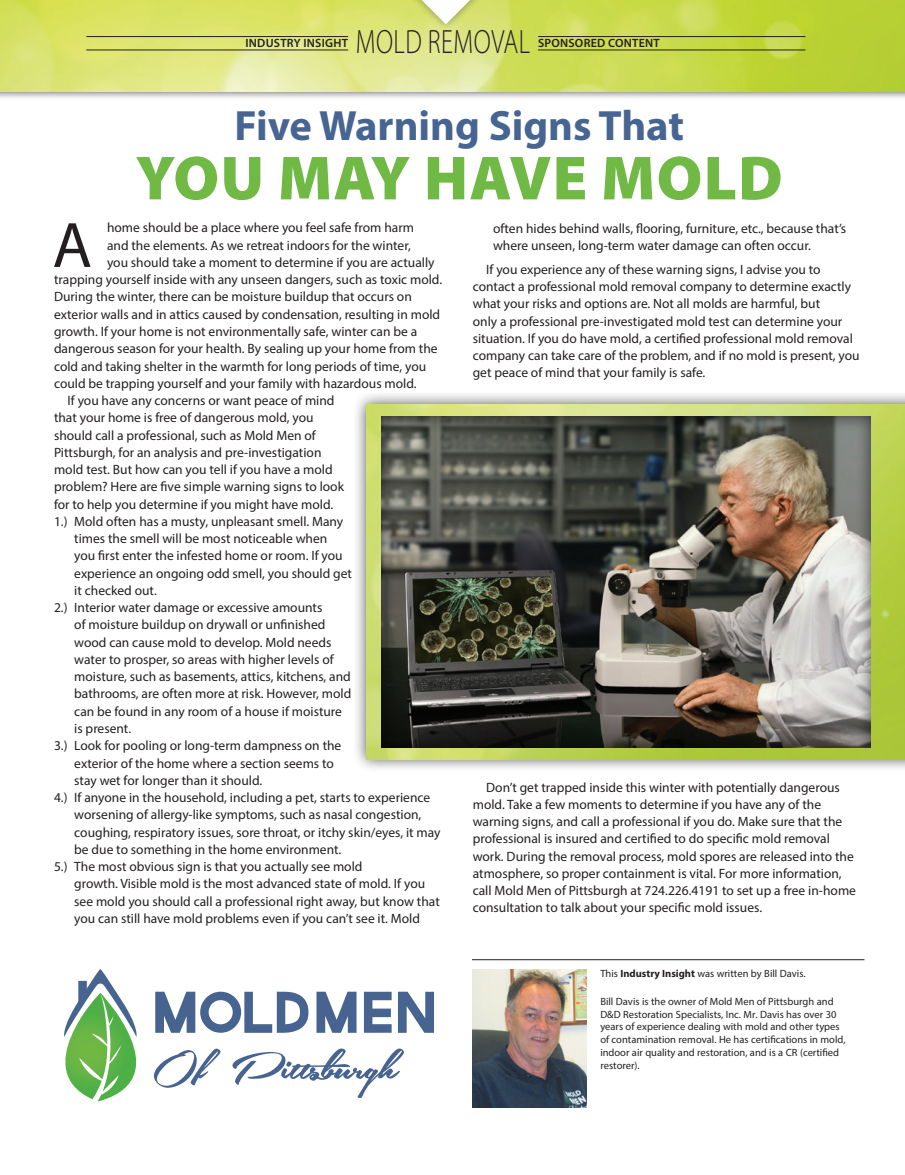
<style>
.page{position:relative;width:905px;height:1175px;background:#fff}
.page>*{position:absolute;margin:0;border:0;box-sizing:border-box;transform-origin:0 0}
.t1{font:64.65px "Myriad Pro";color:#231f20}
.t2{font:900 62.7px "Myriad Pro";letter-spacing:.02em;color:#6fb944}
.t3{font:55.95px "Governor";letter-spacing:-.06em;color:#476491}
.t4{font:700 42.6px "Myriad Pro";color:#466592}
.t5{font:300 33.75px "Myriad Pro";letter-spacing:.02em;color:#231f20;scale:.75 1}
.t6{font:13.5px/17.2px "Myriad Pro";color:#231f20}
.t7{font:600 12px "Myriad Pro";letter-spacing:.02em;color:#231f20}
.t8{font:10.5px/12.8px "Myriad Pro";color:#231f20}
.s1{font-weight:700}
</style>
<div class="page">
<div style="left:0;top:0;width:904px;height:100px;background:#231f20;opacity:.75"></div>
<img style="left:0;top:0;width:904px;height:92px">
<img style="left:472px;top:969px;width:115px;height:138px">
<hr style="left:472px;top:959px;width:392px;height:1px;background:#231f20">
<hr style="left:538px;top:50px;width:267px;height:1px;background:#231f20">
<hr style="left:86px;top:50px;width:262px;height:1px;background:#231f20">
<hr style="left:538px;top:36px;width:267px;height:1px;background:#231f20">
<hr style="left:86px;top:36px;width:262px;height:1px;background:#231f20">
<div style="left:401px;top:0;width:89px;height:32px;background:#231f20;opacity:.39"></div>
<svg style="left:421px;top:0;width:49px;height:24px"></svg>
<div style="left:353px;top:391px;width:551px;height:382px;background:#231f20;opacity:.75"></div>
<img style="left:366px;top:405px;width:538px;height:354px">
<div style="left:381px;top:415px;width:492px;height:335px;background:#231f20;opacity:.75"></div>
<svg style="left:64px;top:969px;width:156px;height:132px"></svg>
<svg style="left:232px;top:1048px;width:172px;height:50px"></svg>
<p class="t7" style="left:245px;top:36px;width:104px">INDUSTRY INSIGHT</p>
<h3 class="t5" style="left:356px;top:23px;width:234px">MOLD REMOVAL</h3>
<p class="t7" style="left:538px;top:36px;width:123px">SPONSORED CONTENT</p>
<h3 class="t4" style="left:234px;top:98px;width:451px">Five Warning Signs That</h3>
<h2 class="t2" style="left:136px;top:136px;width:648px">YOU MAY HAVE MOLD</h2>
<h1 class="t1" style="left:52px;top:205px;width:41px">A</h1>
<p class="t6" style="left:107px;top:219px;width:308px">home should be a place where you feel safe from harm</p>
<p class="t6" style="left:107px;top:236px;width:305px">and the elements. As we retreat indoors for the winter,</p>
<p class="t6" style="left:107px;top:253px;width:329px">you should take a moment to determine if you are actually</p>
<p class="t6" style="left:54px;top:271px;width:389px">trapping yourself inside with any unseen dangers, such as toxic mold.</p>
<p class="t6" style="left:54px;top:288px;width:359px">During the winter, there can be moisture buildup that occurs on</p>
<p class="t6" style="left:54px;top:305px;width:388px">exterior walls and in attics caused by condensation, resulting in mold</p>
<p class="t6" style="left:54px;top:322px;width:365px">growth. If your home is not environmentally safe, winter can be a</p>
<p class="t6" style="left:54px;top:340px;width:385px">dangerous season for your health. By sealing up your home from the</p>
<p class="t6" style="left:54px;top:357px;width:374px">cold and taking shelter in the warmth for long periods of time, you</p>
<p class="t6" style="left:54px;top:374px;width:364px">could be trapping yourself and your family with hazardous mold.</p>
<p class="t6" style="left:67px;top:392px;width:268px">If you have any concerns or want peace of mind</p>
<p class="t6" style="left:54px;top:409px;width:261px">that your home is free of dangerous mold, you</p>
<p class="t6" style="left:54px;top:426px;width:263px">should call a professional, such as Mold Men of</p>
<p class="t6" style="left:54px;top:443px;width:269px">Pittsburgh, for an analysis and pre-investigation</p>
<p class="t6" style="left:54px;top:461px;width:280px">mold test. But how can you tell if you have a mold</p>
<p class="t6" style="left:54px;top:478px;width:291px">problem? Here are five simple warning signs to look</p>
<p class="t6" style="left:54px;top:495px;width:281px">for to help you determine if you might have mold.</p>
<p class="t6" style="left:54px;top:512px;width:291px">1.) Mold often has a musty, unpleasant smell. Many</p>
<p class="t6" style="left:74px;top:530px;width:254px">times the smell will be most noticeable when</p>
<p class="t6" style="left:74px;top:547px;width:270px">you first enter the infested home or room. If you</p>
<p class="t6" style="left:74px;top:564px;width:279px">experience an ongoing odd smell, you should get</p>
<p class="t6" style="left:74px;top:581px;width:84px">it checked out.</p>
<p class="t6" style="left:54px;top:599px;width:270px">2.) Interior water damage or excessive amounts</p>
<p class="t6" style="left:74px;top:616px;width:253px">of moisture buildup on drywall or unfinished</p>
<p class="t6" style="left:74px;top:633px;width:259px">wood can cause mold to develop. Mold needs</p>
<p class="t6" style="left:74px;top:650px;width:261px">water to prosper, so areas with higher levels of</p>
<p class="t6" style="left:74px;top:668px;width:278px">moisture, such as basements, attics, kitchens, and</p>
<p class="t6" style="left:74px;top:685px;width:278px">bathrooms, are often more at risk. However, mold</p>
<p class="t6" style="left:74px;top:702px;width:269px">can be found in any room of a house if moisture</p>
<p class="t6" style="left:74px;top:719px;width:58px">is present.</p>
<p class="t6" style="left:54px;top:737px;width:289px">3.) Look for pooling or long-term dampness on the</p>
<p class="t6" style="left:74px;top:754px;width:261px">exterior of the home where a section seems to</p>
<p class="t6" style="left:74px;top:771px;width:189px">stay wet for longer than it should.</p>
<p class="t6" style="left:54px;top:788px;width:378px">4.) If anyone in the household, including a pet, starts to experience</p>
<p class="t6" style="left:74px;top:806px;width:348px">worsening of allergy-like symptoms, such as nasal congestion,</p>
<p class="t6" style="left:74px;top:823px;width:368px">coughing, respiratory issues, sore throat, or itchy skin/eyes, it may</p>
<p class="t6" style="left:74px;top:840px;width:268px">be due to something in the home environment.</p>
<p class="t6" style="left:54px;top:857px;width:310px">5.) The most obvious sign is that you actually see mold</p>
<p class="t6" style="left:74px;top:875px;width:352px">growth. Visible mold is the most advanced state of mold. If you</p>
<p class="t6" style="left:74px;top:892px;width:367px">see mold you should call a professional right away, but know that</p>
<p class="t6" style="left:74px;top:909px;width:347px">you can still have mold problems even if you can’t see it. Mold</p>
<h3 class="t3" style="left:150px;top:980px;width:291px">MOLDMEN</h3>
<p class="t6" style="left:493px;top:219px;width:355px">often hides behind walls, flooring, furniture, etc., because that’s where unseen, long-term water damage can often occur.</p>
<p class="t6" style="left:472px;top:260px;width:388px;text-indent:14px">If you experience any of these warning signs, I advise you to contact a professional mold removal company to determine exactly what your risks and options are. Not all molds are harmful, but<br>only a professional pre-investigated mold test can determine your situation. If you do have mold, a certified professional mold removal company can take care of the problem, and if no mold is present, you get peace of mind that your family is safe.</p>
<p class="t6" style="left:472px;top:778px;width:385px;text-indent:14px">Don’t get trapped inside this winter with potentially dangerous mold. Take a few moments to determine if you have any of the warning signs, and call a professional if you do. Make sure that the professional is insured and certified to do specific mold removal work. During the removal process, mold spores are released into the atmosphere, so proper containment is vital. For more information, call Mold Men of Pittsburgh at 724.226.4191 to set up a free in-home consultation to talk about your specific mold issues.</p>
<p class="t8" style="left:600px;top:967px;width:207px">This <span class="s1">Industry Insight</span> was written by Bill Davis.</p>
<p class="t8" style="left:600px;top:994px;width:247px">Bill Davis is the owner of Mold Men of Pittsburgh and D&amp;D Restoration Specialists, Inc. Mr. Davis has over 30 years of experience dealing with mold and other types of contamination removal. He has certifications in mold, indoor air quality and restoration, and is a CR (certified restorer).</p>
</div>
